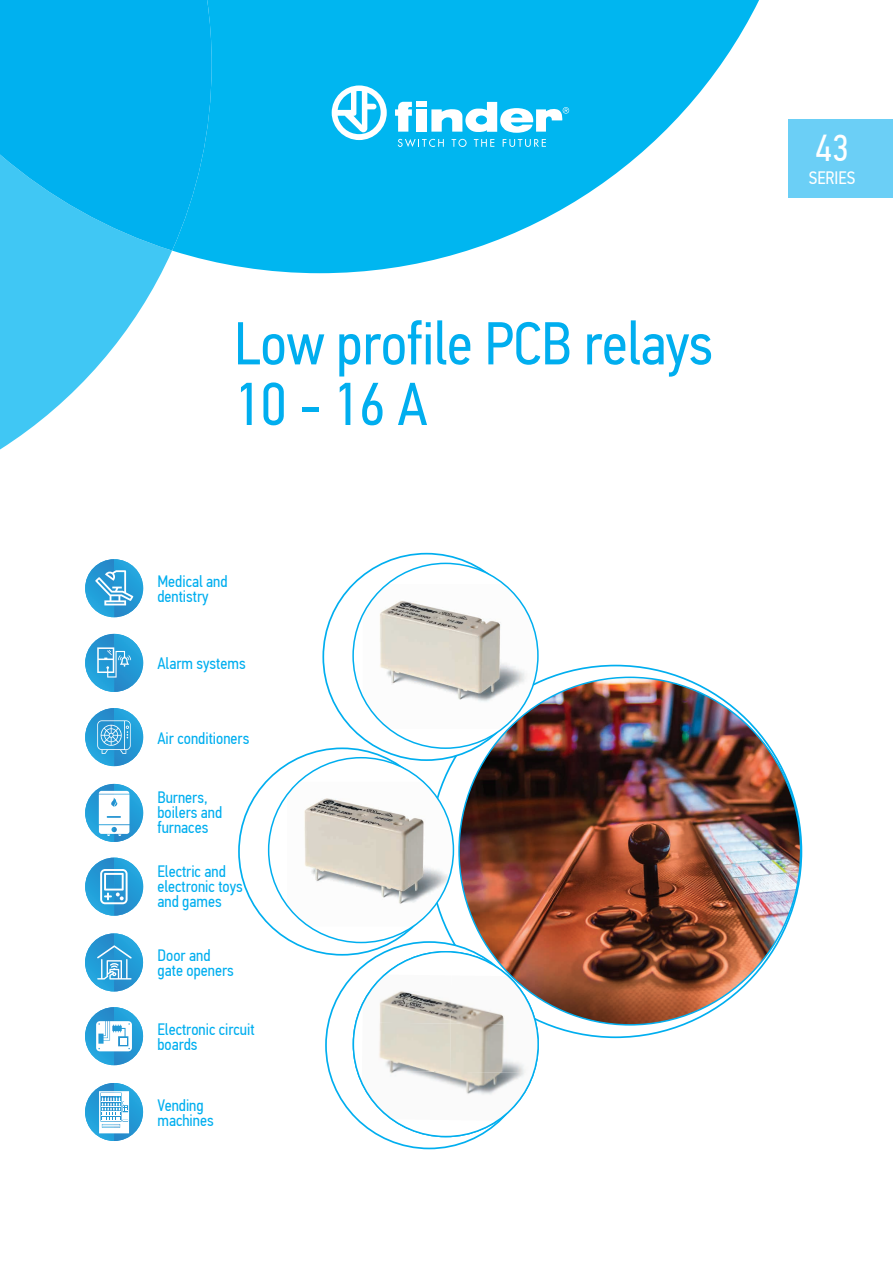
<style>
.page{position:relative;width:893px;height:1263px;background:#fff}
.page>*{position:absolute;margin:0;border:0;box-sizing:border-box;transform-origin:0 0}
.t1{font:60.6px/60.6px "PF Din Text Cond Pro";letter-spacing:-.01em;color:#00aeef}
.t2{font:37.5px "PF Din Text Cond Pro";color:#fff}
.t3{font:18px "PF Din Text Cond Pro";color:#fff}
.t4{font:16.5px/15px "PF Din Text Cond Pro";color:#00aeef}
</style>
<div class="page">
<div style="left:788px;top:119px;width:105px;height:79px;background:#6bcff6"></div>
<svg style="left:173px;top:0;width:586px;height:273px;fill:#00b6f0"></svg>
<svg style="left:0;top:251px;width:172px;height:198px;fill:#40c7f4"></svg>
<svg style="left:0;top:0;width:212px;height:251px;background:#08b4ef"></svg>
<svg style="left:547px;top:665px;width:255px;height:373px"></svg>
<svg style="left:238px;top:553px;width:301px;height:596px"></svg>
<img style="left:458px;top:676px;width:343px;height:349px">
<img style="left:85px;top:559px;width:58px;height:58px">
<svg style="left:95px;top:570px;width:38px;height:35px"></svg>
<img style="left:85px;top:708px;width:58px;height:58px">
<svg style="left:97px;top:720px;width:34px;height:34px"></svg>
<img style="left:85px;top:634px;width:58px;height:58px">
<svg style="left:97px;top:647px;width:34px;height:30px"></svg>
<img style="left:85px;top:784px;width:58px;height:58px">
<svg style="left:99px;top:791px;width:30px;height:45px"></svg>
<img style="left:85px;top:858px;width:58px;height:58px">
<svg style="left:100px;top:869px;width:28px;height:35px"></svg>
<img style="left:85px;top:933px;width:58px;height:58px">
<svg style="left:97px;top:945px;width:35px;height:34px"></svg>
<img style="left:85px;top:1007px;width:58px;height:58px">
<svg style="left:96px;top:1021px;width:36px;height:30px"></svg>
<svg style="left:332px;top:85px;width:55px;height:55px"></svg>
<svg style="left:431px;top:102px;width:138px;height:31px"></svg>
<svg style="left:395px;top:102px;width:17px;height:30px"></svg>
<div style="left:416px;top:109px;width:10px;height:23px;background:#fff"></div>
<div style="left:416px;top:102px;width:10px;height:5px;background:#fff"></div>
<svg style="left:398px;top:139px;width:46px;height:8px"></svg>
<svg style="left:452px;top:139px;width:15px;height:8px"></svg>
<svg style="left:474px;top:139px;width:20px;height:8px"></svg>
<svg style="left:503px;top:139px;width:43px;height:8px"></svg>
<img style="left:85px;top:1083px;width:58px;height:58px">
<svg style="left:99px;top:1091px;width:30px;height:42px"></svg>
<h1 class="t1" style="left:234px;top:313px;width:481px">Low profile PCB relays<br>10 - 16 A</h1>
<p class="t4" style="left:157px;top:573px;width:72px">Medical and dentistry</p>
<p class="t4" style="left:157px;top:655px;width:90px">Alarm systems</p>
<p class="t4" style="left:157px;top:730px;width:93px">Air conditioners</p>
<p class="t4" style="left:157px;top:789px;width:66px">Burners, boilers and furnaces</p>
<p class="t4" style="left:157px;top:864px;width:87px">Electric and electronic toys and games</p>
<p class="t4" style="left:158px;top:948px;width:78px">Door and gate openers</p>
<p class="t4" style="left:157px;top:1021px;width:99px">Electronic circuit boards</p>
<p class="t4" style="left:157px;top:1098px;width:58px">Vending machines</p>
<h2 class="t2" style="left:815px;top:126px;width:34px">43</h2>
<p class="t3" style="left:809px;top:167px;width:48px">SЕRIES</p>
</div>
